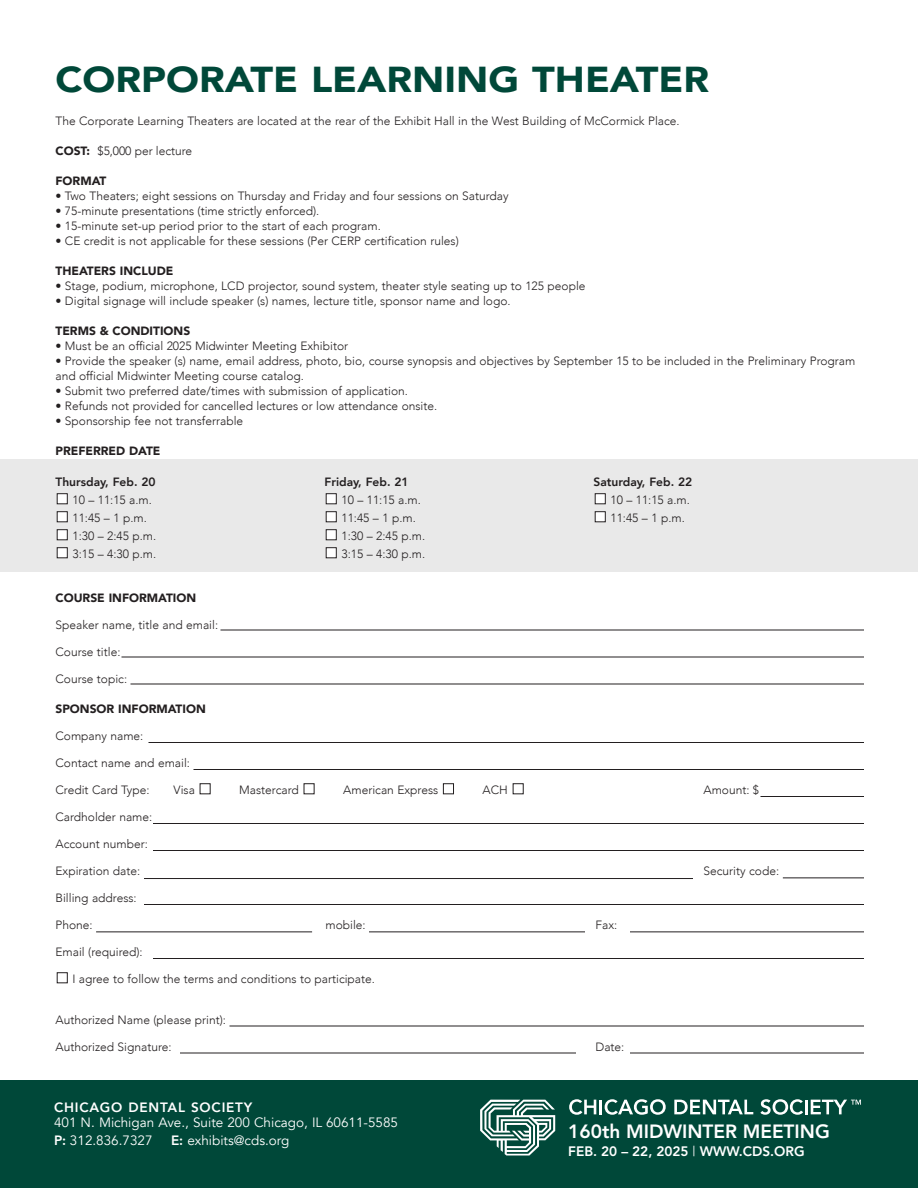
<style>
.page{position:relative;width:918px;height:1188px;background:#fff}
.page>*{position:absolute;margin:0;border:0;box-sizing:border-box;transform-origin:0 0}
.t1{font:900 36px "Avenir";color:#004839;scale:1.1 1}
.t2{font:800 19.05px "Avenir";color:#fff}
.t3{font:800 13.65px "Avenir";color:#fff}
.t4{font:13.5px "Avenir";color:#fff}
.t5{font:800 13.5px "Avenir";letter-spacing:.06em;color:#fff}
.t6{font:300 12px/15px "Avenir";color:#231f20}
.t7{font:900 12px "Avenir";color:#231f20}
.t8{font:800 12px "Avenir";color:#231f20}
.s1{font-weight:900}
.s2{font-weight:800}
.s3{font-weight:400}
</style>
<div class="page">
<div style="left:57px;top:973px;width:11px;height:10px;border:1px solid #231f20"></div>
<div style="left:443px;top:784px;width:11px;height:10px;border:1px solid #231f20"></div>
<div style="left:0;top:1080px;width:918px;height:108px;background:#004839"></div>
<svg style="left:569px;top:1099px;width:97px;height:16px"></svg>
<svg style="left:674px;top:1100px;width:79px;height:14px"></svg>
<svg style="left:760px;top:1099px;width:101px;height:16px"></svg>
<svg style="left:480px;top:1100px;width:75px;height:56px"></svg>
<div style="left:0;top:459px;width:918px;height:113px;background:#e9e9e9"></div>
<hr style="left:148px;top:742px;width:716px;height:1px;background:#231f20">
<hr style="left:130px;top:684px;width:734px;height:1px;background:#231f20">
<hr style="left:630px;top:1053px;width:234px;height:1px;background:#231f20">
<hr style="left:153px;top:823px;width:711px;height:1px;background:#231f20">
<hr style="left:180px;top:1053px;width:396px;height:1px;background:#231f20">
<hr style="left:153px;top:958px;width:711px;height:1px;background:#231f20">
<div style="left:57px;top:494px;width:10px;height:10px;background:#fff"></div>
<div style="left:57px;top:494px;width:11px;height:10px;border:1px solid #231f20"></div>
<div style="left:57px;top:512px;width:10px;height:10px;background:#fff"></div>
<div style="left:57px;top:512px;width:11px;height:10px;border:1px solid #231f20"></div>
<div style="left:57px;top:530px;width:10px;height:10px;background:#fff"></div>
<div style="left:57px;top:530px;width:11px;height:10px;border:1px solid #231f20"></div>
<div style="left:57px;top:548px;width:10px;height:10px;background:#fff"></div>
<div style="left:57px;top:548px;width:11px;height:10px;border:1px solid #231f20"></div>
<div style="left:326px;top:494px;width:10px;height:10px;background:#fff"></div>
<div style="left:326px;top:512px;width:10px;height:10px;background:#fff"></div>
<div style="left:326px;top:530px;width:10px;height:10px;background:#fff"></div>
<div style="left:326px;top:548px;width:10px;height:10px;background:#fff"></div>
<div style="left:595px;top:494px;width:10px;height:10px;background:#fff"></div>
<div style="left:595px;top:494px;width:11px;height:10px;border:1px solid #231f20"></div>
<div style="left:595px;top:512px;width:10px;height:10px;background:#fff"></div>
<div style="left:595px;top:512px;width:11px;height:10px;border:1px solid #231f20"></div>
<hr style="left:153px;top:850px;width:711px;height:1px;background:#231f20">
<hr style="left:144px;top:878px;width:549px;height:1px;background:#231f20">
<hr style="left:144px;top:904px;width:720px;height:1px;background:#231f20">
<hr style="left:630px;top:932px;width:234px;height:1px;background:#231f20">
<hr style="left:369px;top:932px;width:216px;height:1px;background:#231f20">
<hr style="left:96px;top:932px;width:216px;height:1px;background:#231f20">
<hr style="left:194px;top:769px;width:670px;height:1px;background:#231f20">
<hr style="left:760px;top:796px;width:104px;height:1px;background:#231f20">
<hr style="left:230px;top:1026px;width:634px;height:1px;background:#231f20">
<hr style="left:783px;top:878px;width:81px;height:1px;background:#231f20">
<hr style="left:122px;top:657px;width:742px;height:1px;background:#231f20">
<hr style="left:220px;top:630px;width:644px;height:1px;background:#231f20">
<p class="t1" style="left:55px;top:56px;width:596px">CORPORATE LEARNING THEATER</p>
<p class="t6" style="left:56px;top:113px;width:626px">The Corporate Learning Theaters are located at the rear of the Exhibit Hall in the West Building of McCormick Place.</p>
<p class="t6" style="left:56px;top:143px;width:138px"><span class="s1">COST:</span> $5,000 per lecture</p>
<p class="t7" style="left:56px;top:172px;width:52px">FORMAT</p>
<p class="t6" style="left:56px;top:188px;width:455px">• Two Theaters; eight sessions on Thursday and Friday and four sessions on Saturday</p>
<p class="t6" style="left:56px;top:203px;width:265px">• 75-minute presentations (time strictly enforced).</p>
<p class="t6" style="left:56px;top:218px;width:327px">• 15-minute set-up period prior to the start of each program.</p>
<p class="t6" style="left:56px;top:233px;width:405px">• CE credit is not applicable for these sessions (Per CERP certification rules)</p>
<p class="t7" style="left:56px;top:262px;width:119px">THEATERS INCLUDE</p>
<p class="t6" style="left:56px;top:278px;width:532px">• Stage, podium, microphone, LCD projector, sound system, theater style seating up to 125 people</p>
<p class="t6" style="left:56px;top:293px;width:457px">• Digital signage will include speaker (s) names, lecture title, sponsor name and logo.</p>
<p class="t7" style="left:56px;top:322px;width:136px">TERMS &amp; CONDITIONS</p>
<p class="t6" style="left:56px;top:338px;width:294px">• Must be an official 2025 Midwinter Meeting Exhibitor</p>
<p class="t6" style="left:56px;top:353px;width:801px">• Provide the speaker (s) name, email address, photo, bio, course synopsis and objectives by September 15 to be included in the Preliminary Program and official Midwinter Meeting course catalog.</p>
<p class="t6" style="left:56px;top:383px;width:354px">• Submit two preferred date/times with submission of application.</p>
<p class="t6" style="left:56px;top:398px;width:383px">• Refunds not provided for cancelled lectures or low attendance onsite.</p>
<p class="t6" style="left:56px;top:413px;width:189px">• Sponsorship fee not transferrable</p>
<p class="t7" style="left:56px;top:442px;width:107px">PREFERRED DATE</p>
<p class="t8" style="left:56px;top:474px;width:102px">Thursday, Feb. 20</p>
<p class="t6" style="left:72px;top:493px;width:81px">10 – 11:15 a.m.</p>
<p class="t6" style="left:72px;top:511px;width:76px">11:45 – 1 p.m.</p>
<p class="t6" style="left:72px;top:529px;width:85px">1:30 – 2:45 p.m.</p>
<p class="t6" style="left:72px;top:547px;width:85px">3:15 – 4:30 p.m.</p>
<p class="t8" style="left:324px;top:474px;width:86px">Friday, Feb. 21</p>
<p class="t6" style="left:341px;top:493px;width:81px">10 – 11:15 a.m.</p>
<p class="t6" style="left:341px;top:511px;width:76px">11:45 – 1 p.m.</p>
<p class="t6" style="left:341px;top:529px;width:85px">1:30 – 2:45 p.m.</p>
<p class="t6" style="left:341px;top:547px;width:85px">3:15 – 4:30 p.m.</p>
<p class="t8" style="left:593px;top:474px;width:100px">Saturday, Feb. 22</p>
<p class="t6" style="left:610px;top:493px;width:81px">10 – 11:15 a.m.</p>
<p class="t6" style="left:610px;top:511px;width:76px">11:45 – 1 p.m.</p>
<p class="t7" style="left:55px;top:590px;width:142px">COURSE INFORMATION</p>
<p class="t6" style="left:55px;top:618px;width:164px">Speaker name, title and email:</p>
<p class="t6" style="left:55px;top:645px;width:67px">Course title:</p>
<p class="t6" style="left:55px;top:672px;width:73px">Course topic:</p>
<p class="t7" style="left:55px;top:701px;width:152px">SPONSOR INFORMATION</p>
<p class="t6" style="left:55px;top:729px;width:89px">Company name:</p>
<p class="t6" style="left:55px;top:756px;width:136px">Contact name and email:</p>
<p class="t6" style="left:55px;top:783px;width:95px">Credit Card Type:</p>
<p class="t6" style="left:174px;top:783px;width:23px">Visa</p>
<p class="t6" style="left:239px;top:783px;width:61px">Mastercard</p>
<p class="t6" style="left:343px;top:783px;width:96px">American Express</p>
<p class="t6" style="left:483px;top:783px;width:27px">ACH</p>
<p class="t6" style="left:703px;top:783px;width:57px">Amount: $</p>
<p class="t6" style="left:55px;top:810px;width:98px">Cardholder name:</p>
<p class="t6" style="left:55px;top:837px;width:94px">Account number:</p>
<p class="t6" style="left:55px;top:864px;width:86px">Expiration date:</p>
<p class="t6" style="left:703px;top:864px;width:77px">Security code:</p>
<p class="t6" style="left:55px;top:891px;width:83px">Billing address:</p>
<p class="t6" style="left:55px;top:918px;width:39px">Phone:</p>
<p class="t6" style="left:325px;top:918px;width:42px">mobile:</p>
<p class="t6" style="left:595px;top:918px;width:23px">Fax:</p>
<p class="t6" style="left:55px;top:945px;width:89px">Email (required):</p>
<p class="t6" style="left:72px;top:972px;width:304px">I agree to follow the terms and conditions to participate.</p>
<p class="t6" style="left:55px;top:1012px;width:172px">Authorized Name (please print):</p>
<p class="t6" style="left:55px;top:1039px;width:118px">Authorized Signature:</p>
<p class="t6" style="left:595px;top:1039px;width:30px">Date:</p>
<p class="t5" style="left:54px;top:1098px;width:200px">CHICAGO DENTAL SOCIETY</p>
<p class="t4" style="left:54px;top:1113px;width:346px">401 N. Michigan Ave., Suite 200 Chicago, IL 60611-5585</p>
<p class="t4" style="left:54px;top:1131px;width:100px"><span class="s2">P:</span> 312.836.7327</p>
<p class="t4" style="left:171px;top:1131px;width:120px"><span class="s2">E:</span> exhibits@cds.org</p>
<p class="t2" style="left:568px;top:1123px;width:263px">160th MIDWINTER MEETING</p>
<p class="t3" style="left:568px;top:1146px;width:238px">FEB. 20 – 22, 2025 <span class="s3">|</span> WWW.CDS.ORG</p>
</div>
